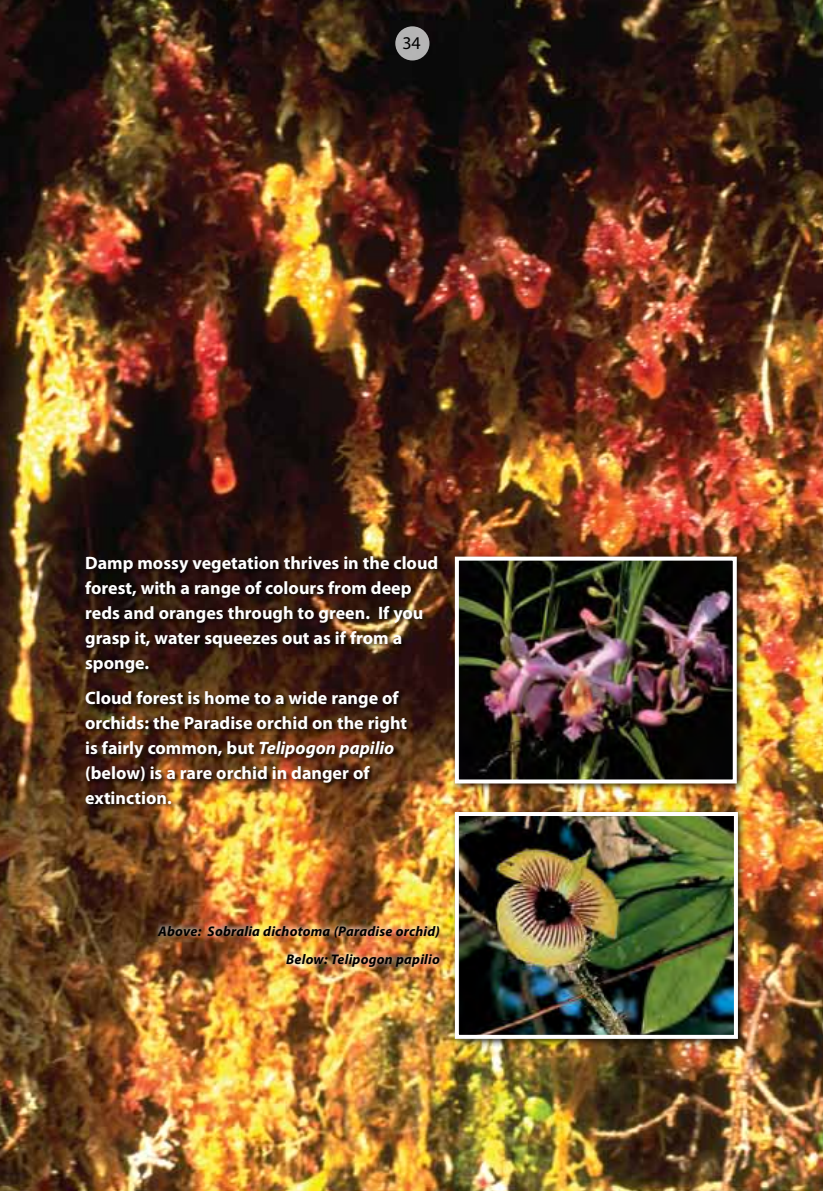
<style>
.page{position:relative;width:823px;height:1191px;background:#fff}
.page>*{position:absolute;margin:0;border:0;box-sizing:border-box;transform-origin:0 0}
.t1{font:700 18px/25px "Myriad Pro";color:#fff}
.t2{font:18px "Myriad Pro";color:#000}
.t3{font:italic 700 14px/28.4px "Myriad Pro";letter-spacing:.015em;color:#000;text-align:right}
.s1{font-style:italic}
</style>
<div class="page">
<img style="left:0;top:0;width:822px;height:1191px">
<div style="left:450px;top:807px;width:295px;height:239px;background:#000;opacity:.75"></div>
<img style="left:459px;top:817px;width:273px;height:216px">
<div style="left:454px;top:812px;width:283px;height:226px;border:4px solid #fff"></div>
<div style="left:450px;top:552px;width:294px;height:239px;background:#000;opacity:.75"></div>
<img style="left:459px;top:561px;width:272px;height:217px">
<div style="left:454px;top:556px;width:282px;height:227px;border:4px solid #fff"></div>
<div style="left:84px;top:554px;width:359px;height:255px;background:#000;opacity:.9"></div>
<div style="left:153px;top:921px;width:290px;height:50px;background:#fff;opacity:.75"></div>
<div style="left:395px;top:26px;width:34px;height:34px;background:#b4b4b4;border-radius:50%"></div>
<p class="t2" style="left:402px;top:32px;width:20px">34</p>
<p class="t1" style="left:85px;top:549px;width:354px">Damp mossy vegetation thrives in the cloud forest, with a range of colours from deep reds and oranges through to green. If you grasp it, water squeezes out as if from a sponge.</p>
<p class="t1" style="left:85px;top:685px;width:323px">Cloud forest is home to a wide range of orchids: the Paradise orchid on the right is fairly common, but <span class="s1">Telipogon papilio </span>(below) is a rare orchid in danger of extinction.</p>
<p class="t3" style="left:158px;top:916px;width:283px">Above: Sobralia dichotoma (Paradise orchid)<br>Below: Telipogon papilio</p>
</div>
